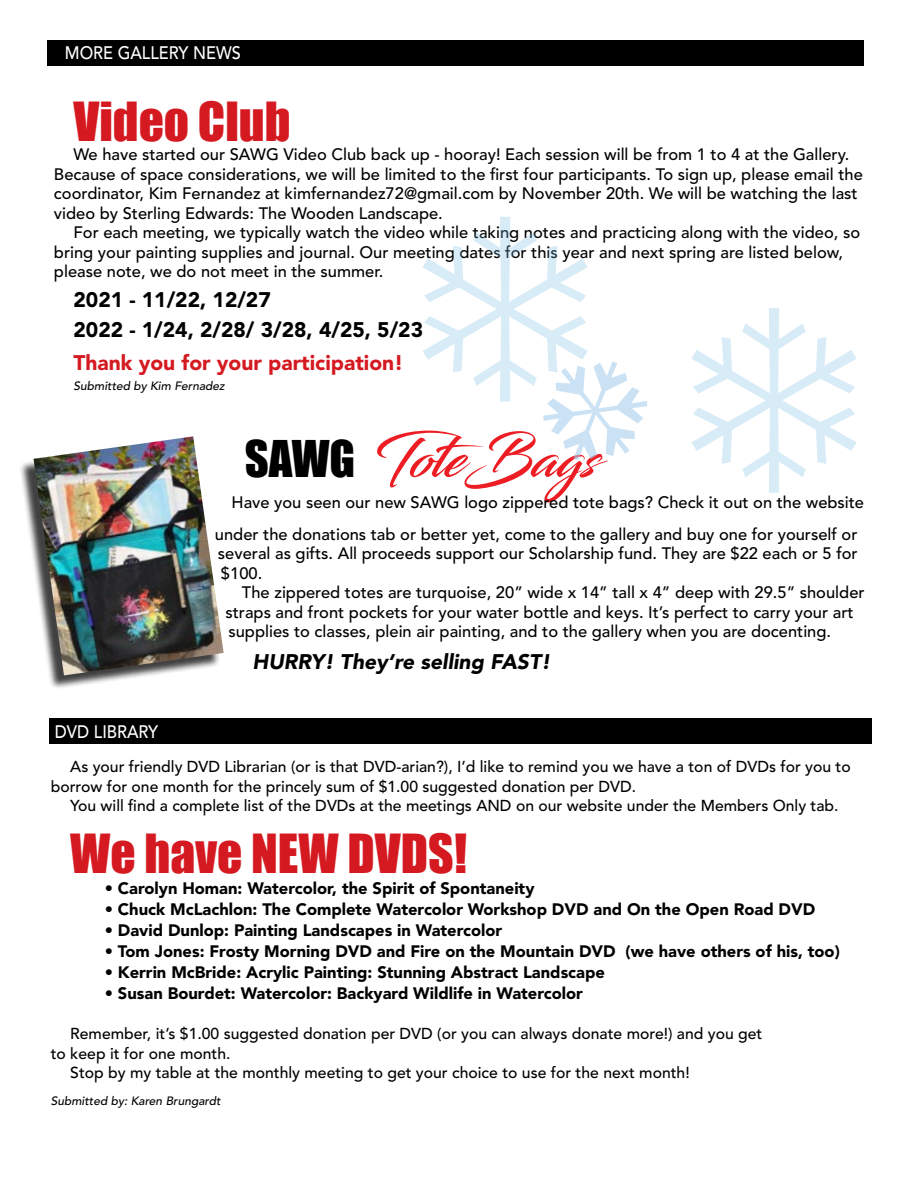
<style>
.page{position:relative;width:918px;height:1188px;background:#fff}
.page>*{position:absolute;margin:0;border:0;box-sizing:border-box;transform-origin:0 0}
.t1{font:55.5px "Blacksword";color:#ed1d24}
.t2{font:49.5px "Impact";color:#d51920}
.t3{font:900 21px/30px "Avenir LT Std";color:#000}
.t4{font:900 21px "Avenir LT Std";color:#d51920}
.t5{font:italic 900 21px "Avenir LT Std";color:#000}
.t6{font:500 18px "Avenir LT Std";color:#fff;scale:.91 1}
.t7{font:500 16.5px/19.5px "Avenir LT Std";color:#000}
.t8{font:900 16.5px "Avenir LT Std";color:#000}
.t9{font:500 15.75px/19.5px "Avenir LT Std";color:#000}
.t10{font:italic 500 12px "Avenir LT Std";color:#000}
.s1{font-family:"Impact";font-size:46.5px;color:#000}
</style>
<div class="page">
<div style="left:19px;top:439px;width:202px;height:251px;background:#000;opacity:.75"></div>
<img style="left:34px;top:436px;width:190px;height:239px">
<div style="left:48px;top:40px;width:816px;height:26px;background:#000"></div>
<div style="left:49px;top:719px;width:823px;height:25px;background:#000"></div>
<p class="t6" style="left:65px;top:42px;width:195px">MORE GALLERY NEWS</p>
<h2 class="t2" style="left:74px;top:83px;width:219px">Video Club</h2>
<p class="t7" style="left:54px;top:145px;width:810px;text-indent:20px">We have started our SAWG Video Club back up - hooray! Each session will be from 1 to 4 at the Gallery.<br>Because of space considerations, we will be limited to the first four participants. To sign up, please email the coordinator, Kim Fernandez at kimfernandez72@gmail.com by November 20th. We will be watching the last video by Sterling Edwards: The Wooden Landscape.</p>
<p class="t7" style="left:54px;top:223px;width:808px;text-indent:20px">For each meeting, we typically watch the video while taking notes and practicing along with the video, so bring your painting supplies and journal. Our meeting dates for this year and next spring are listed below, please note, we do not meet in the summer.</p>
<p class="t3" style="left:74px;top:285px;width:351px">2021 - 11/22, 12/27<br>2022 - 1/24, 2/28/ 3/28, 4/25, 5/23</p>
<p class="t4" style="left:74px;top:350px;width:332px">Thank you for your participation!</p>
<p class="t10" style="left:74px;top:379px;width:153px">Submitted by Kim Fernadez</p>
<p class="t6" style="left:55px;top:721px;width:115px">DVD LIBRARY</p>
<h1 class="t1" style="left:245px;top:425px;width:355px"><span class="s1">SAWG</span> ToteBags</h1>
<p class="t7" style="left:215px;top:487px;width:651px;line-height:31.5px;text-indent:16px">Have you seen our new SAWG logo zippered tote bags? Check it out on the website under the donations tab or better yet, come to the gallery and buy one for yourself or</p>
<p class="t7" style="left:218px;top:544px;width:641px">several as gifts. All proceeds support our Scholarship fund. They are $22 each or 5 for $100.</p>
<p class="t7" style="left:225px;top:583px;width:641px;text-indent:16px">The zippered totes are turquoise, 20” wide x 14” tall x 4” deep with 29.5” shoulder straps and front pockets for your water bottle and keys. It’s perfect to carry your art supplies to classes, plein air painting, and to the gallery when you are docenting.</p>
<p class="t5" style="left:252px;top:649px;width:299px">HURRY! They’re selling FAST!</p>
<p class="t9" style="left:51px;top:757px;width:802px;text-indent:19px">As your friendly DVD Librarian (or is that DVD-arian?), I’d like to remind you we have a ton of DVDs for you to borrow for one month for the princely sum of $1.00 suggested donation per DVD.</p>
<p class="t9" style="left:70px;top:796px;width:770px">You will find a complete list of the DVDs at the meetings AND on our website under the Members Only tab.</p>
<h2 class="t2" style="left:70px;top:815px;width:398px">We have NEW DVDS!</h2>
<p class="t8" style="left:105px;top:878px;width:431px">• Carolyn Homan: Watercolor, the Spirit of Spontaneity</p>
<p class="t8" style="left:105px;top:899px;width:712px">• Chuck McLachlon: The Complete Watercolor Workshop DVD and On the Open Road DVD</p>
<p class="t8" style="left:105px;top:920px;width:399px">• David Dunlop: Painting Landscapes in Watercolor</p>
<p class="t8" style="left:105px;top:941px;width:737px">• Tom Jones: Frosty Morning DVD and Fire on the Mountain DVD (we have others of his, too)</p>
<p class="t8" style="left:105px;top:962px;width:502px">• Kerrin McBride: Acrylic Painting: Stunning Abstract Landscape</p>
<p class="t8" style="left:105px;top:983px;width:480px">• Susan Bourdet: Watercolor: Backyard Wildlife in Watercolor</p>
<p class="t9" style="left:70px;top:1024px;width:694px">Remember, it’s $1.00 suggested donation per DVD (or you can always donate more!) and you get</p>
<p class="t9" style="left:51px;top:1044px;width:181px">to keep it for one month.</p>
<p class="t9" style="left:70px;top:1063px;width:621px">Stop by my table at the monthly meeting to get your choice to use for the next month!</p>
<p class="t10" style="left:51px;top:1094px;width:171px">Submitted by: Karen Brungardt</p>
</div>
